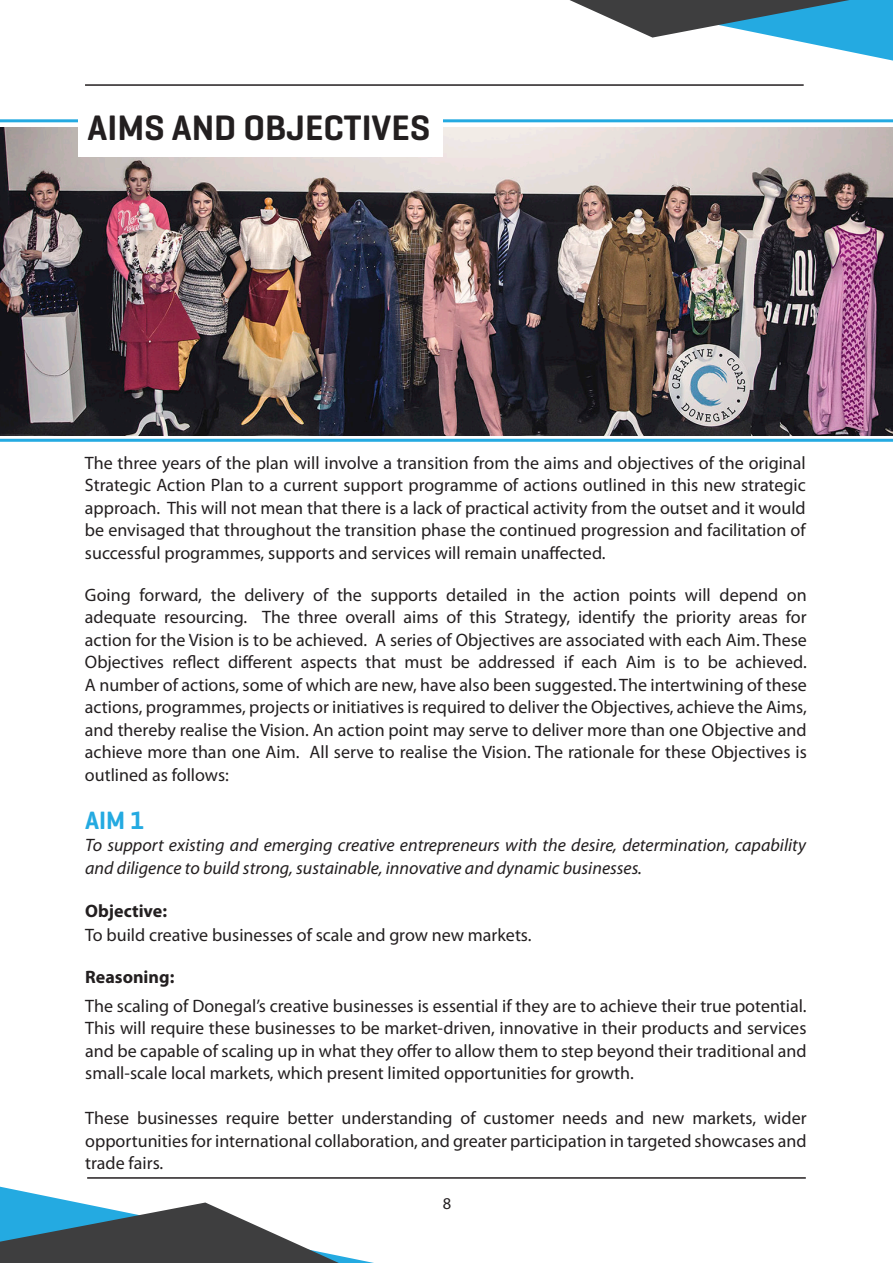
<style>
.page{position:relative;width:893px;height:1263px;background:#fff}
.page>*{position:absolute;margin:0;border:0;box-sizing:border-box;transform-origin:0 0}
.t1{font:600 36px "Geogrotesque";color:#231f20}
.t2{font:600 25.5px "Geogrotesque";color:#24aae1}
.t3{font:18px/22.5px "Myriad Pro";color:#231f20;text-align:justify}
.t4{font:italic 18px/22.5px "Myriad Pro";color:#231f20}
.t5{font:700 18px "Myriad Pro";color:#231f20}
.t6{font:16.5px "Myriad Pro";color:#231f20}
</style>
<div class="page">
<hr style="left:0;top:119px;width:893px;height:3px;background:#24aae1">
<img style="left:0;top:128px;width:893px;height:307px">
<div style="left:78px;top:99px;width:364px;height:57px;background:#fff"></div>
<svg style="left:0;top:1187px;width:374px;height:76px"></svg>
<svg style="left:570px;top:0;width:323px;height:61px"></svg>
<hr style="left:85px;top:84px;width:719px;height:2px;background:#231f20">
<hr style="left:87px;top:1177px;width:719px;height:2px;background:#231f20">
<hr style="left:0;top:439px;width:893px;height:3px;background:#24aae1">
<p class="t1" style="left:88px;top:106px;width:344px">AIMS AND OBJECTIVES</p>
<p class="t3" style="left:85px;top:451px;width:722px">The three years of the plan will involve a transition from the aims and objectives of the original Strategic Action Plan to a current support programme of actions outlined in this new strategic approach. This will not mean that there is a lack of practical activity from the outset and it would be envisaged that throughout the transition phase the continued progression and facilitation of successful programmes, supports and services will remain unaffected.</p>
<p class="t3" style="left:85px;top:583px;width:723px">Going forward, the delivery of the supports detailed in the action points will depend on</p>
<p class="t3" style="left:85px;top:605px;width:723px">adequate resourcing. The three overall aims of this Strategy, identify the priority areas for</p>
<p class="t3" style="left:85px;top:628px;width:723px">action for the Vision is to be achieved. A series of Objectives are associated with each Aim. These</p>
<p class="t3" style="left:85px;top:650px;width:723px">Objectives reflect different aspects that must be addressed if each Aim is to be achieved.</p>
<p class="t3" style="left:85px;top:673px;width:723px">A number of actions, some of which are new, have also been suggested. The intertwining of these</p>
<p class="t3" style="left:85px;top:695px;width:723px">actions, programmes, projects or initiatives is required to deliver the Objectives, achieve the Aims, and thereby realise the Vision. An action point may serve to deliver more than one Objective and achieve more than one Aim. All serve to realise the Vision. The rationale for these Objectives is outlined as follows:</p>
<p class="t2" style="left:85px;top:804px;width:61px">AIM 1</p>
<p class="t4" style="left:85px;top:834px;width:722px">To support existing and emerging creative entrepreneurs with the desire, determination, capability and diligence to build strong, sustainable, innovative and dynamic businesses.</p>
<p class="t5" style="left:85px;top:899px;width:83px">Objective:</p>
<p class="t3" style="left:85px;top:924px;width:448px">To build creative businesses of scale and grow new markets.</p>
<p class="t5" style="left:85px;top:965px;width:91px">Reasoning:</p>
<p class="t3" style="left:85px;top:994px;width:723px">The scaling of Donegal’s creative businesses is essential if they are to achieve their true potential.<br>This will require these businesses to be market-driven, innovative in their products and services and be capable of scaling up in what they offer to allow them to step beyond their traditional and small-scale local markets, which present limited opportunities for growth.</p>
<p class="t3" style="left:85px;top:1106px;width:723px">These businesses require better understanding of customer needs and new markets, wider</p>
<p class="t3" style="left:85px;top:1129px;width:723px">opportunities for international collaboration, and greater participation in targeted showcases and trade fairs.</p>
<p class="t6" style="left:443px;top:1193px;width:10px">8</p>
</div>
